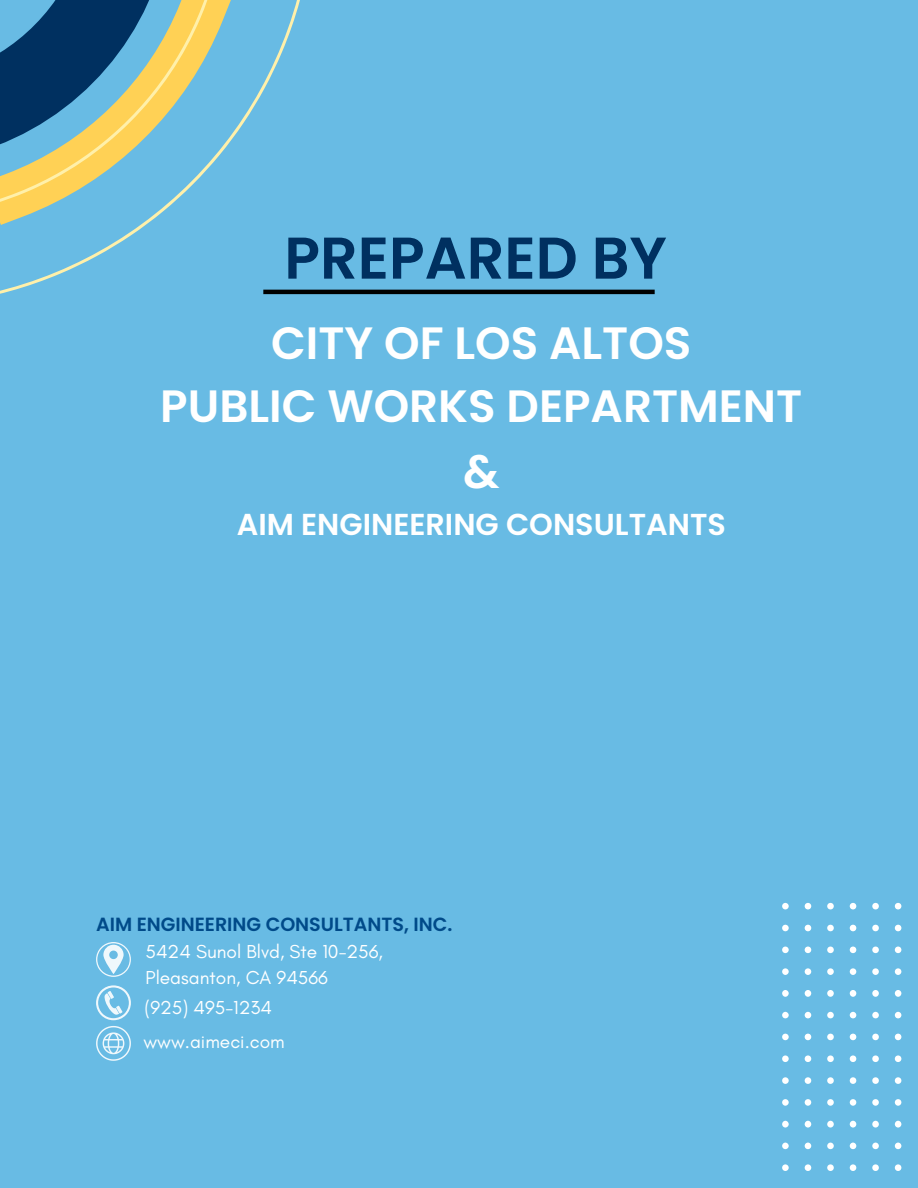
<style>
.page{position:relative;width:918px;height:1188px;background:#68bbe4}
.page>*{position:absolute;margin:0;border:0;box-sizing:border-box;transform-origin:0 0}
.t1{font:600 58.8px "Poppins";color:#003060}
.t2{font:600 46.8px "Poppins";color:#fff}
.t3{font:600 45.3px/63px "Poppins";color:#fff;text-align:center}
.t4{font:600 30.3px "Poppins";color:#fff}
.t5{font:19.2px/25.8px "Glacial Indifference";color:#fff}
.t6{font:600 19.05px "Poppins";color:#004a89}
</style>
<div class="page">
<svg style="left:96px;top:942px;width:35px;height:35px"></svg>
<svg style="left:96px;top:985px;width:35px;height:35px"></svg>
<svg style="left:96px;top:1026px;width:35px;height:35px"></svg>
<svg style="left:0;top:0;width:311px;height:295px"></svg>
<svg style="left:782px;top:903px;width:119px;height:268px"></svg>
<hr style="left:263px;top:290px;width:392px;height:4px;background:#000">
<h1 class="t1" style="left:284px;top:217px;width:384px">PREPARED BY</h1>
<h3 class="t3" style="left:160px;top:312px;width:644px">CITY OF LOS ALTOS<br>PUBLIC WORKS DEPARTMENT</h3>
<h2 class="t2" style="left:463px;top:438px;width:38px">&amp;</h2>
<h3 class="t4" style="left:237px;top:503px;width:491px">AIM ENGINEERING CONSULTANTS</h3>
<p class="t6" style="left:96px;top:911px;width:358px">AIM ENGINEERING CONSULTANTS, INC.</p>
<p class="t5" style="left:146px;top:938px;width:239px">5424 Sunol Blvd, Ste 10-256,<br>Pleasanton, CA 94566</p>
<p class="t5" style="left:144px;top:995px;width:129px">(925) 495-1234</p>
<p class="t5" style="left:143px;top:1029px;width:143px">www.aimeci.com</p>
</div>
